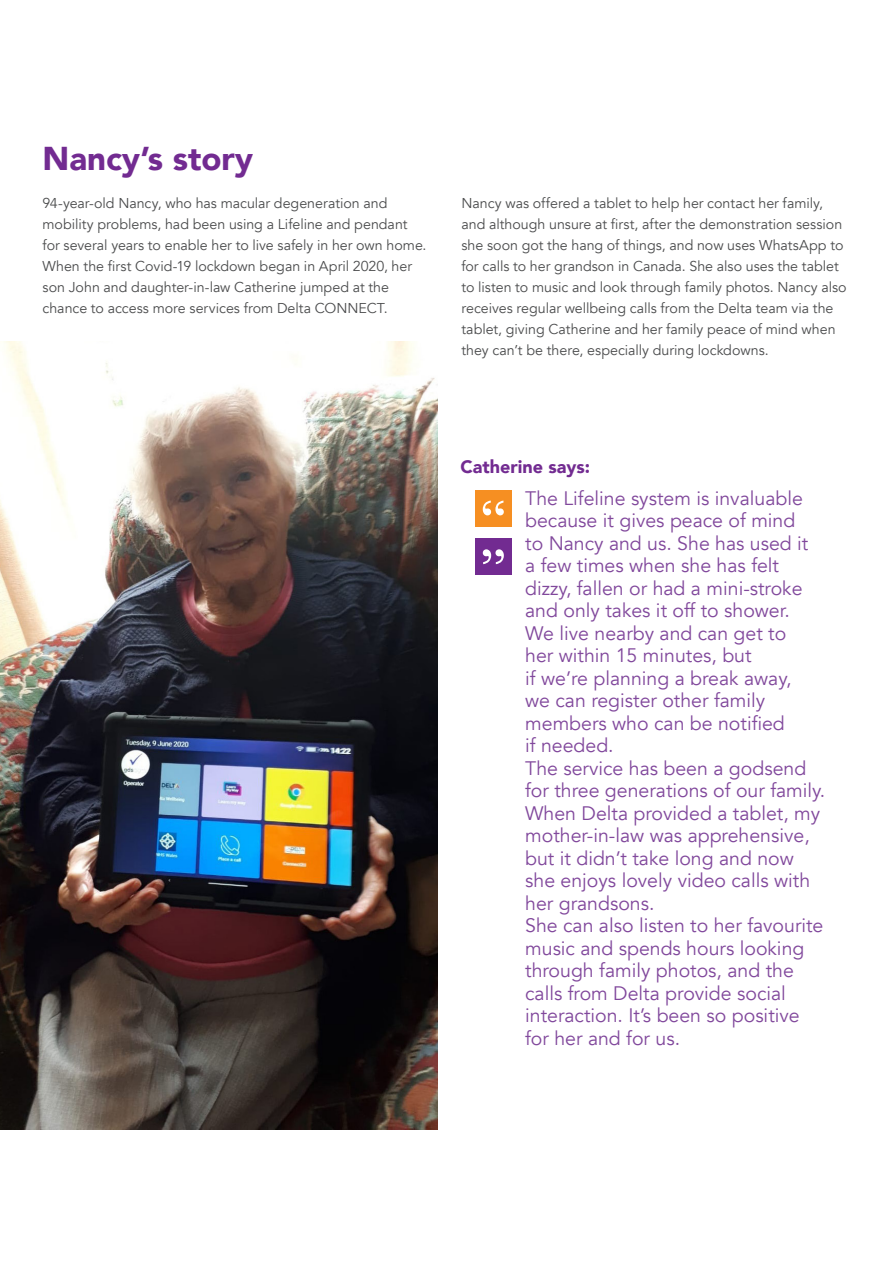
<style>
.page{position:relative;width:893px;height:1263px;background:#fff}
.page>*{position:absolute;margin:0;border:0;box-sizing:border-box;transform-origin:0 0}
._00_pink_header{font:900 33px "Avenir";color:#722b91}
._00_Quote{font:19.5px/22.5px "Avenir";color:#81489c}
._00_main_copy{font:900 18px "Avenir";color:#722b91}
._00_main_copy-2{font:14.25px/21px "Avenir";color:#4b4c4d}
</style>
<div class="page">
<div style="left:475px;top:490px;width:37px;height:37px;background:#f68f22"></div>
<svg style="left:483px;top:501px;width:21px;height:14px"></svg>
<div style="left:475px;top:538px;width:37px;height:37px;background:#722b91"></div>
<svg style="left:483px;top:549px;width:21px;height:15px"></svg>
<img style="left:0;top:341px;width:437px;height:788px">
<p class="_00_pink_header" style="left:43px;top:130px;width:212px">Nancy’s story</p>
<p class="_00_main_copy-2" style="left:43px;top:193px;width:386px">94-year-old Nancy, who has macular degeneration and mobility problems, had been using a Lifeline and pendant for several years to enable her to live safely in her own home.<br>When the first Covid-19 lockdown began in April 2020, her son John and daughter-in-law Catherine jumped at the chance to access more services from Delta CONNECT.</p>
<p class="_00_main_copy-2" style="left:461px;top:193px;width:387px">Nancy was offered a tablet to help her contact her family, and although unsure at first, after the demonstration session she soon got the hang of things, and now uses WhatsApp to for calls to her grandson in Canada. She also uses the tablet to listen to music and look through family photos. Nancy also receives regular wellbeing calls from the Delta team via the tablet, giving Catherine and her family peace of mind when they can’t be there, especially during lockdowns.</p>
<p class="_00_main_copy" style="left:461px;top:451px;width:131px">Catherine says:</p>
<p class="_00_Quote" style="left:525px;top:487px;width:302px">The Lifeline system is invaluable because it gives peace of mind<br>to Nancy and us. She has used it<br>a few times when she has felt dizzy, fallen or had a mini-stroke and only takes it off to shower.<br>We live nearby and can get to<br>her within 15 minutes, but<br>if we’re planning a break away,<br>we can register other family members who can be notified<br>if needed.<br>The service has been a godsend for three generations of our family.<br>When Delta provided a tablet, my mother-in-law was apprehensive, but it didn’t take long and now she enjoys lovely video calls with her grandsons.<br>She can also listen to her favourite music and spends hours looking through family photos, and the calls from Delta provide social interaction. It’s been so positive for her and for us.</p>
</div>
